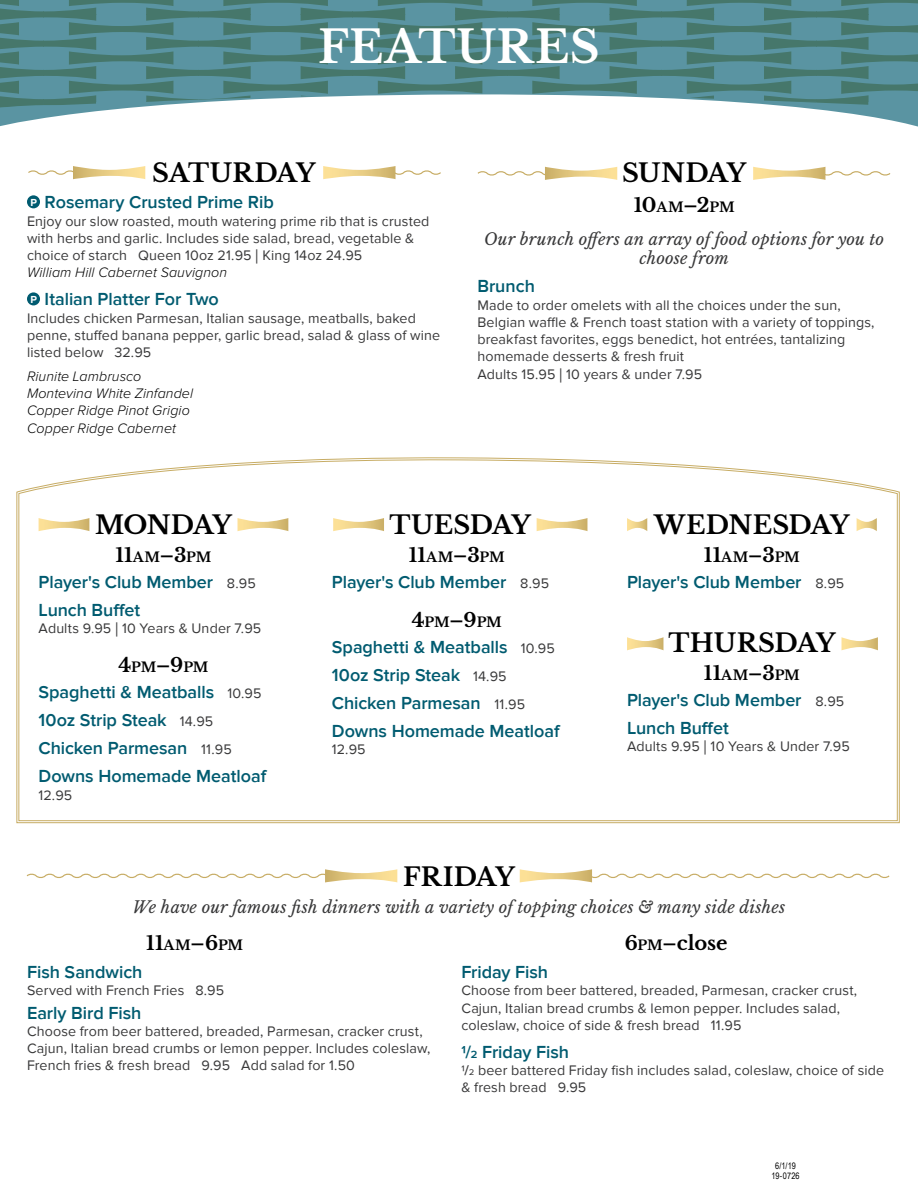
<style>
.page{position:relative;width:918px;height:1188px;background:#fff}
.page>*{position:absolute;margin:0;border:0;box-sizing:border-box;transform-origin:0 0}
.t1{font:700 45px "Libre Baskerville";letter-spacing:.01em;color:#fff}
.t2{font:700 25.5px "Libre Baskerville";letter-spacing:-.025em;color:#000}
.t3{font:700 25.5px "Libre Baskerville";letter-spacing:.005em;color:#000}
.t4{font:700 19.5px "Libre Baskerville";letter-spacing:.005em;color:#000}
.t5{font:600 18px/28px "Proxima Nova";letter-spacing:-.005em;color:#005b70}
.t6{font:italic 16.5px/19.8px "Libre Baskerville";letter-spacing:.005em;color:#383839;text-align:center}
.t7{font:14.25px/17.2px "Proxima Nova";letter-spacing:.01em;color:#383839}
.t8{font:italic 300 14.25px/17.2px "Proxima Nova";letter-spacing:.005em;color:#000}
.t9{font:700 13.65px "Libre Baskerville";letter-spacing:-.02em;color:#000}
.t10{font:9px/10.5px "Arial Narrow";letter-spacing:.005em;color:#000;text-align:center}
.s1{font-family:"Myriad Pro"}
.s2{font-weight:300;font-style:italic;color:#000}
.s3{font-size:13.65px}
.s4{font-weight:400;font-size:14.25px;color:#383839}
.s5{font-size:19.5px}
.s6{font-weight:600}
</style>
<div class="page">
<svg style="left:0;top:0;width:918px;height:127px;fill:#5a94a2"></svg>
<svg style="left:26px;top:869px;width:371px;height:13px"></svg>
<svg style="left:520px;top:869px;width:370px;height:13px"></svg>
<div style="left:27px;top:195px;width:13px;height:13px;background:#005b70;border-radius:50%"></div>
<div style="left:27px;top:292px;width:13px;height:13px;background:#005b70;border-radius:50%"></div>
<svg style="left:18px;top:457px;width:880px;height:365px"></svg>
<svg style="left:28px;top:166px;width:117px;height:13px"></svg>
<svg style="left:323px;top:166px;width:118px;height:13px"></svg>
<svg style="left:477px;top:167px;width:140px;height:13px"></svg>
<svg style="left:753px;top:167px;width:138px;height:13px"></svg>
<svg style="left:39px;top:518px;width:50px;height:13px"></svg>
<svg style="left:238px;top:518px;width:50px;height:13px"></svg>
<svg style="left:333px;top:518px;width:51px;height:13px"></svg>
<svg style="left:537px;top:518px;width:50px;height:13px"></svg>
<svg style="left:627px;top:518px;width:20px;height:13px"></svg>
<svg style="left:857px;top:518px;width:20px;height:13px"></svg>
<svg style="left:627px;top:637px;width:36px;height:13px"></svg>
<svg style="left:842px;top:637px;width:36px;height:13px"></svg>
<h1 class="t1" style="left:318px;top:19px;width:283px">FEATURES</h1>
<h2 class="t2" style="left:152px;top:158px;width:165px">SATURDAY</h2>
<p class="t5" style="left:30px;top:189px;width:245px"><sup>P</sup> Rosemary Crusted Prime Rib</p>
<p class="t7" style="left:27px;top:212px;width:404px">Enjoy our slow roasted, mouth watering prime rib that is crusted with herbs and garlic. Includes side salad, bread, vegetable &amp; choice of starch Queen 10oz 21.95 <span class="s1">|</span> King 14oz 24.95<br><span class="s2">William Hill Cabernet Sauvignon</span></p>
<p class="t5" style="left:30px;top:286px;width:190px"><sup>P</sup> Italian Platter For Two</p>
<p class="t7" style="left:27px;top:310px;width:415px">Includes chicken Parmesan, Italian sausage, meatballs, baked penne, stuffed banana pepper, garlic bread, salad &amp; glass of wine listed below 32.95</p>
<p class="t8" style="left:27px;top:368px;width:168px">Riunite Lambrusco<br>Montevina White Zinfandel<br>Copper Ridge Pinot Grigio<br>Copper Ridge Cabernet</p>
<h2 class="t2" style="left:622px;top:158px;width:126px">SUNDAY</h2>
<h3 class="t4" style="left:634px;top:193px;width:102px">10<span class="s3">AM</span>–2<span class="s3">PM</span></h3>
<p class="t6" style="left:484px;top:229px;width:402px">Our brunch offers an array of food options for you to choose from</p>
<p class="t5" style="left:477px;top:273px;width:59px">Brunch</p>
<p class="t7" style="left:477px;top:297px;width:399px">Made to order omelets with all the choices under the sun, Belgian waffle &amp; French toast station with a variety of toppings, breakfast favorites, eggs benedict, hot entrées, tantalizing homemade desserts &amp; fresh fruit<br>Adults 15.95 <span class="s1">|</span> 10 years &amp; under 7.95</p>
<h2 class="t2" style="left:95px;top:509px;width:138px">MONDAY</h2>
<h3 class="t4" style="left:116px;top:543px;width:97px">11<span class="s3">AM</span>–3<span class="s3">PM</span></h3>
<p class="t5" style="left:39px;top:568px;width:219px">Player's Club Member <span class="s4">8.95<br></span>Lunch Buffet</p>
<p class="t7" style="left:39px;top:620px;width:224px">Adults 9.95 <span class="s1">|</span> 10 Years &amp; Under 7.95</p>
<p class="t9" style="left:118px;top:659px;width:92px"><span class="s5">4</span>PM<span class="s5">–9</span>PM</p>
<p class="t5" style="left:39px;top:679px;width:229px">Spaghetti &amp; Meatballs <span class="s4">10.95<br></span>10oz Strip Steak <span class="s4">14.95<br></span>Chicken Parmesan <span class="s4">11.95<br></span>Downs Homemade Meatloaf</p>
<p class="t7" style="left:39px;top:786px;width:35px">12.95</p>
<h2 class="t2" style="left:390px;top:509px;width:143px">TUESDAY</h2>
<h3 class="t4" style="left:409px;top:543px;width:97px">11<span class="s3">AM</span>–3<span class="s3">PM</span></h3>
<p class="t5" style="left:332px;top:568px;width:219px">Player's Club Member <span class="s4">8.95</span></p>
<p class="t9" style="left:412px;top:614px;width:92px"><span class="s5">4</span>PM<span class="s5">–9</span>PM</p>
<p class="t5" style="left:332px;top:633px;width:229px">Spaghetti &amp; Meatballs <span class="s4">10.95<br></span>10oz Strip Steak <span class="s4">14.95<br></span>Chicken Parmesan <span class="s4">11.95<br></span>Downs Homemade Meatloaf</p>
<p class="t7" style="left:332px;top:740px;width:35px">12.95</p>
<h2 class="t2" style="left:654px;top:509px;width:197px">WEDNESDAY</h2>
<h3 class="t4" style="left:704px;top:543px;width:97px">11<span class="s3">AM</span>–3<span class="s3">PM</span></h3>
<p class="t5" style="left:627px;top:568px;width:219px">Player's Club Member <span class="s4">8.95</span></p>
<h2 class="t3" style="left:668px;top:627px;width:169px">THURSDAY</h2>
<h3 class="t4" style="left:704px;top:661px;width:97px">11<span class="s3">AM</span>–3<span class="s3">PM</span></h3>
<p class="t5" style="left:627px;top:686px;width:219px">Player's Club Member <span class="s4">8.95<br></span>Lunch Buffet</p>
<p class="t7" style="left:627px;top:738px;width:224px">Adults 9.95 <span class="s1">|</span> 10 Years &amp; Under 7.95</p>
<h2 class="t2" style="left:403px;top:862px;width:113px">FRIDAY</h2>
<p class="t6" style="left:133px;top:897px;width:654px">We have our famous fish dinners with a variety of topping choices &amp; many side dishes</p>
<h3 class="t4" style="left:146px;top:931px;width:98px">11<span class="s3">AM</span>–6<span class="s3">PM</span></h3>
<p class="t5" style="left:27px;top:958px;width:117px">Fish Sandwich</p>
<p class="t7" style="left:27px;top:982px;width:199px">Served with French Fries 8.95</p>
<p class="t5" style="left:27px;top:999px;width:116px">Early Bird Fish</p>
<p class="t7" style="left:27px;top:1023px;width:405px">Choose from beer battered, breaded, Parmesan, cracker crust,<br>Cajun, Italian bread crumbs or lemon pepper. Includes coleslaw,<br>French fries &amp; fresh bread 9.95 Add salad for 1.50</p>
<h3 class="t4" style="left:625px;top:931px;width:105px">6<span class="s3">PM</span>–close</h3>
<p class="t5" style="left:461px;top:958px;width:88px">Friday Fish</p>
<p class="t7" style="left:461px;top:982px;width:397px">Choose from beer battered, breaded, Parmesan, cracker crust,<br>Cajun, Italian bread crumbs &amp; lemon pepper. Includes salad, coleslaw, choice of side &amp; fresh bread 11.95</p>
<p class="t5" style="left:461px;top:1038px;width:109px">1/2 Friday Fish</p>
<p class="t7" style="left:461px;top:1062px;width:424px">1<span class="s6">/</span>2 beer battered Friday fish includes salad, coleslaw, choice of side &amp; fresh bread 9.95</p>
<p class="t10" style="left:771px;top:1160px;width:30px">6/1/19<br>19-0726</p>
</div>
